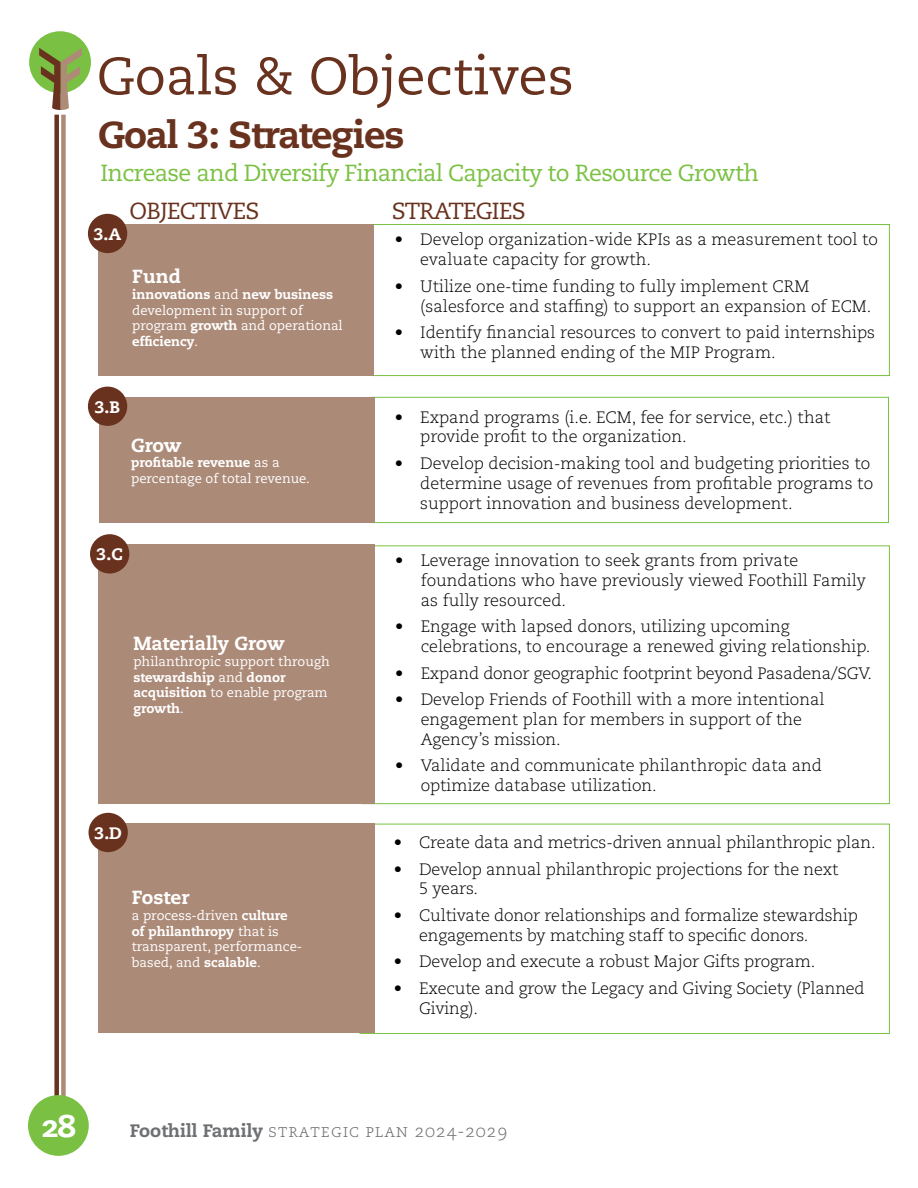
<style>
.page{position:relative;width:918px;height:1188px;background:#fff}
.page>*{position:absolute;margin:0;border:0;box-sizing:border-box;transform-origin:0 0}
.t1{font:52.5px "Caecilia LT Std";color:#69321f}
.t2{font:800 37.5px "Caecilia LT Std";color:#69321f}
.t3{font:800 31.5px "Caecilia LT Std";color:#fff}
.t4{font:23.25px "Caecilia LT Std";letter-spacing:-.03em;color:#7ac143}
.t5{font:23.25px "Caecilia LT Std";letter-spacing:-.03em;color:#69321f}
.t6{font:800 18.9px "Caecilia LT Std";color:#fff}
.t7{font:300 18px "Caecilia LT Std";letter-spacing:.04em;color:#6f7073}
.t8{font:800 16.65px "Caecilia LT Std";color:#fff}
.t9{font:300 16.5px/19.8px "Caecilia LT Std";color:#000}
.t10{font:13.05px/15.8px "Caecilia LT Std";color:#fff}
.s1{font-weight:800}
</style>
<div class="page">
<div style="left:54px;top:115px;width:5px;height:993px;background:#69321f"></div>
<div style="left:61px;top:115px;width:5px;height:993px;background:#ac8a78"></div>
<div style="left:29px;top:31px;width:62px;height:62px;background:#7ac143;border-radius:50%"></div>
<svg style="left:39px;top:48px;width:43px;height:62px"></svg>
<div style="left:28px;top:1095px;width:61px;height:61px;background:#7ac143;border-radius:50%"></div>
<div style="left:360px;top:824px;width:530px;height:210px;border:1px solid #7ac143"></div>
<div style="left:99px;top:545px;width:276px;height:259px;background:#ac8a78"></div>
<div style="left:90px;top:534px;width:39px;height:40px;background:#69321f;border-radius:50%"></div>
<div style="left:99px;top:823px;width:276px;height:210px;background:#ac8a78"></div>
<div style="left:89px;top:813px;width:39px;height:39px;background:#69321f;border-radius:50%"></div>
<div style="left:373px;top:224px;width:517px;height:152px;border:1px solid #7ac143"></div>
<div style="left:371px;top:397px;width:518px;height:126px;border:1px solid #7ac143"></div>
<div style="left:98px;top:224px;width:276px;height:152px;background:#ac8a78"></div>
<div style="left:88px;top:214px;width:39px;height:39px;background:#69321f;border-radius:50%"></div>
<div style="left:100px;top:397px;width:275px;height:126px;background:#ac8a78"></div>
<div style="left:88px;top:387px;width:39px;height:39px;background:#69321f;border-radius:50%"></div>
<h1 class="t1" style="left:97px;top:46px;width:479px">Goals &amp; Objectives</h1>
<h2 class="t2" style="left:98px;top:112px;width:308px">Goal 3: Strategies</h2>
<h3 class="t4" style="left:101px;top:159px;width:660px">Increase and Diversify Financial Capacity to Resource Growth</h3>
<p class="t8" style="left:94px;top:224px;width:29px">3.A</p>
<h3 class="t5" style="left:130px;top:197px;width:131px">OBJECTIVES</h3>
<h3 class="t5" style="left:392px;top:197px;width:135px">STRATEGIES</h3>
<p class="t6" style="left:132px;top:265px;width:50px">Fund</p>
<p class="t10" style="left:132px;top:287px;width:212px"><span class="s1">innovations</span> and <span class="s1">new business </span>development in support of program <span class="s1">growth</span> and operational <span class="s1">efficiency</span>.</p>
<p class="t9" style="left:420px;top:230px;width:459px;text-indent:-25px">• Develop organization-wide KPIs as a measurement tool to evaluate capacity for growth.</p>
<p class="t9" style="left:420px;top:277px;width:453px;text-indent:-25px">• Utilize one-time funding to fully implement CRM (salesforce and staffing) to support an expansion of ECM.</p>
<p class="t9" style="left:420px;top:323px;width:456px;text-indent:-25px">• Identify financial resources to convert to paid internships with the planned ending of the MIP Program.</p>
<p class="t8" style="left:95px;top:396px;width:27px">3.B</p>
<p class="t6" style="left:131px;top:433px;width:52px">Grow</p>
<p class="t10" style="left:131px;top:455px;width:180px"><span class="s1">profitable revenue</span> as a percentage of total revenue.</p>
<p class="t8" style="left:97px;top:544px;width:28px">3.C</p>
<p class="t6" style="left:133px;top:632px;width:153px">Materially Grow</p>
<p class="t10" style="left:133px;top:654px;width:198px">philanthropic support through <span class="s1">stewardship</span> and <span class="s1">donor acquisition</span> to enable program <span class="s1">growth</span>.</p>
<p class="t8" style="left:95px;top:823px;width:29px">3.D</p>
<p class="t6" style="left:132px;top:886px;width:59px">Foster</p>
<p class="t10" style="left:132px;top:908px;width:172px">a process-driven <span class="s1">culture of philanthropy</span> that is transparent, performance&shy;based, and <span class="s1">scalable</span>.</p>
<p class="t9" style="left:420px;top:407px;width:412px;text-indent:-25px">• Expand programs (i.e. ECM, fee for service, etc.) that provide profit to the organization.</p>
<p class="t9" style="left:420px;top:454px;width:454px;text-indent:-25px">• Develop decision-making tool and budgeting priorities to determine usage of revenues from profitable programs to support innovation and business development.</p>
<p class="t9" style="left:421px;top:551px;width:447px;text-indent:-25px">• Leverage innovation to seek grants from private foundations who have previously viewed Foothill Family as fully resourced.</p>
<p class="t9" style="left:421px;top:617px;width:451px;text-indent:-25px">• Engage with lapsed donors, utilizing upcoming celebrations, to encourage a renewed giving relationship.</p>
<p class="t9" style="left:395px;top:663px;width:478px">• Expand donor geographic footprint beyond Pasadena/SGV.</p>
<p class="t9" style="left:421px;top:690px;width:406px;text-indent:-25px">• Develop Friends of Foothill with a more intentional engagement plan for members in support of the<br>Agency’s mission.</p>
<p class="t9" style="left:421px;top:756px;width:403px;text-indent:-25px">• Validate and communicate philanthropic data and optimize database utilization.</p>
<p class="t9" style="left:394px;top:833px;width:484px">• Create data and metrics-driven annual philanthropic plan.</p>
<p class="t9" style="left:419px;top:859px;width:421px;text-indent:-25px">• Develop annual philanthropic projections for the next<br>5 years.</p>
<p class="t9" style="left:419px;top:906px;width:440px;text-indent:-25px">• Cultivate donor relationships and formalize stewardship engagements by matching staff to specific donors.</p>
<p class="t9" style="left:394px;top:952px;width:423px">• Develop and execute a robust Major Gifts program.</p>
<p class="t9" style="left:419px;top:979px;width:447px;text-indent:-25px">• Execute and grow the Legacy and Giving Society (Planned<br>Giving).</p>
<h3 class="t3" style="left:41px;top:1107px;width:37px">28</h3>
<p class="t7" style="left:130px;top:1121px;width:379px"><span class="s1">Foothill Family</span> strategic plan 2024-2029</p>
</div>
